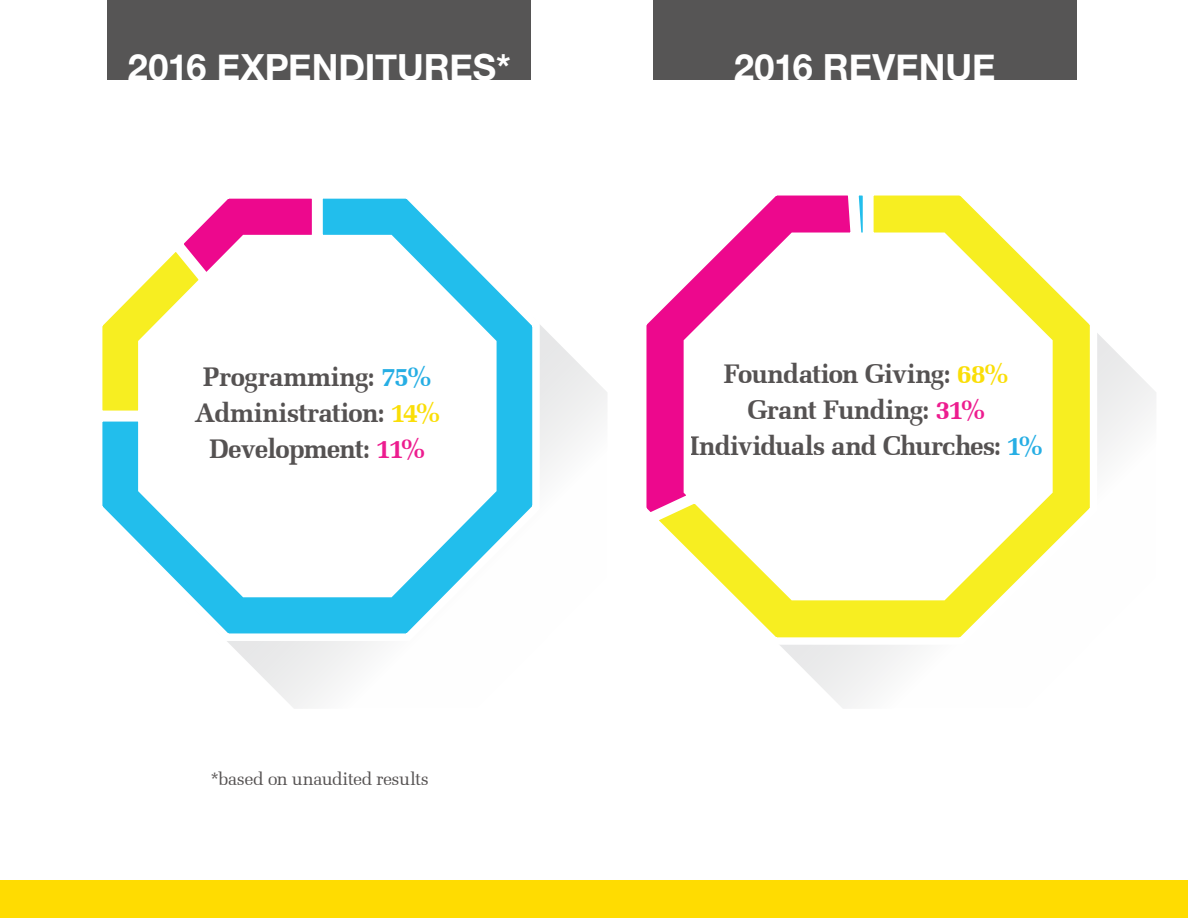
<style>
.page{position:relative;width:1188px;height:918px;background:#fff}
.page>*{position:absolute;margin:0;border:0;box-sizing:border-box;transform-origin:0 0}
.t1{font:700 36px "Helvetica Neue";color:#fff}
.t2{font:700 27px/36px "Melior";letter-spacing:-.035em;color:#555252;text-align:center}
.t3{font:18px "Melior";letter-spacing:-.03em;color:#555252}
.s1{color:#26aee4}
.s2{color:#fade07}
.s3{color:#ed1c8f}
</style>
<div class="page">
<div style="left:0;top:881px;width:1188px;height:37px;background:#ffdc01"></div>
<div style="left:108px;top:0;width:423px;height:79px;background:#565555"></div>
<div style="left:653px;top:0;width:423px;height:79px;background:#565555"></div>
<svg style="left:783px;top:337px;width:373px;height:371px"></svg>
<svg style="left:231px;top:329px;width:376px;height:380px"></svg>
<svg style="left:102px;top:198px;width:442px;height:447px"></svg>
<svg style="left:663px;top:195px;width:438px;height:453px"></svg>
<svg style="left:646px;top:195px;width:216px;height:330px"></svg>
<h1 class="t1" style="left:128px;top:39px;width:384px">2016 EXPENDITURES*</h1>
<h1 class="t1" style="left:734px;top:39px;width:263px">2016 REVENUE</h1>
<p class="t2" style="left:194px;top:359px;width:247px">Programming: <span class="s1">75%<br></span>Administration: <span class="s2">14%<br></span>Development: <span class="s3">11%</span></p>
<p class="t2" style="left:689px;top:356px;width:355px">Foundation Giving: <span class="s2">68%<br></span>Grant Funding: <span class="s3">31%<br></span>Individuals and Churches: <span class="s1">1%</span></p>
<p class="t3" style="left:210px;top:768px;width:221px">*based on unaudited results</p>
</div>
